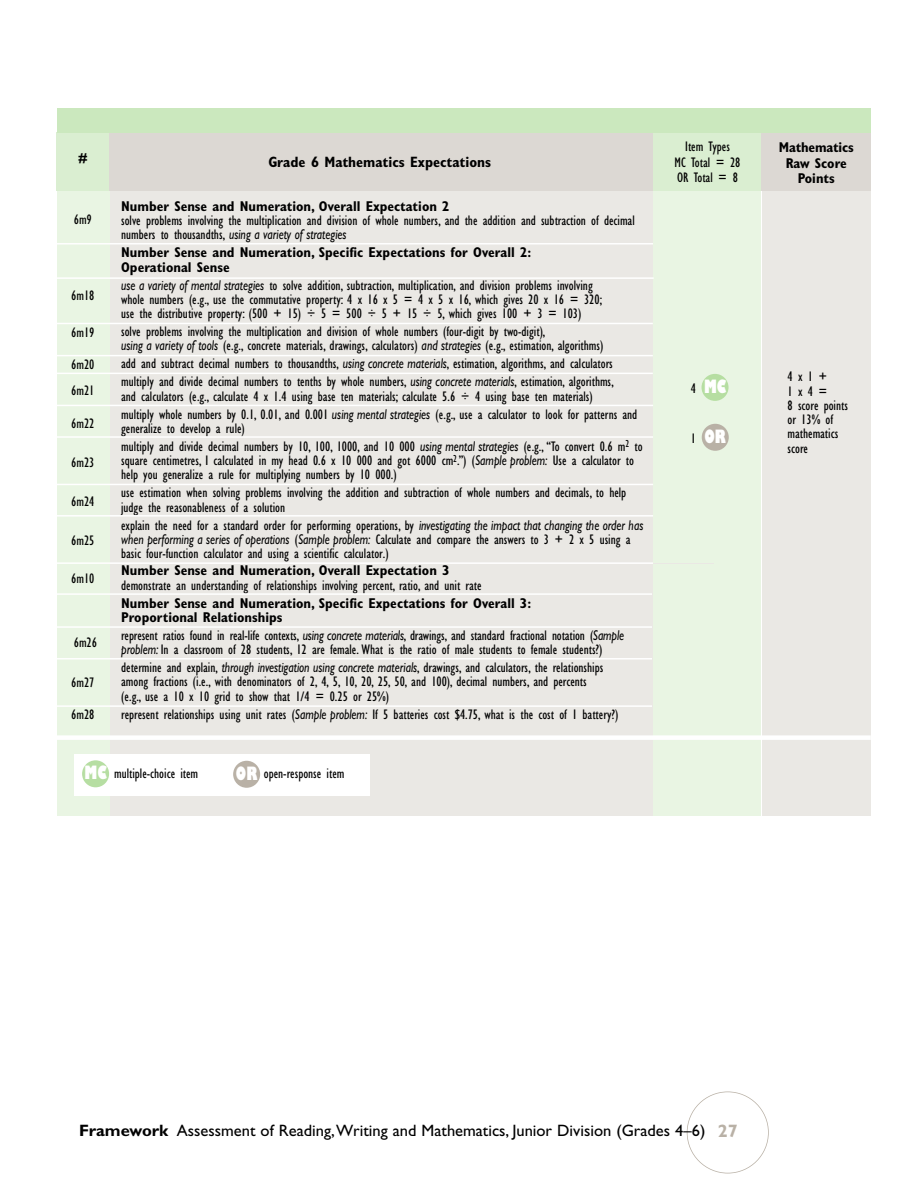
<style>
.page{position:relative;width:918px;height:1188px;background:#fff}
.page>*{position:absolute;margin:0;border:0;box-sizing:border-box;transform-origin:0 0}
.t1{font:800 condensed 18px "Gill Sans";color:#fff}
.t2{font:16.5px "Gill Sans";color:#000}
.t3{font:700 condensed 15px "Gill Sans";color:#000}
.t4{font:condensed 14.25px/14.2px "Gill Sans";color:#000}
.t5{font:700 condensed 14.25px/14.2px "Gill Sans";color:#000}
.s1{font-style:italic;font-stretch:normal}
.s2{font-weight:800;font-size:18px;color:#fff}
.s3{font-weight:700}
.s4{font-weight:700;font-size:18px;color:#b9b1a6}
</style>
<div class="page">
<div style="left:99px;top:489px;width:615px;height:327px;background:#eae8e4"></div>
<div style="left:57px;top:490px;width:52px;height:326px;background:#e9f5e3"></div>
<div style="left:653px;top:487px;width:108px;height:329px;background:#e9f5e3"></div>
<div style="left:762px;top:490px;width:109px;height:326px;background:#eae8e4"></div>
<div style="left:74px;top:754px;width:295px;height:41px;background:#fff"></div>
<div style="left:82px;top:760px;width:27px;height:27px;background:#b6dea2;border-radius:50%"></div>
<div style="left:233px;top:761px;width:27px;height:27px;background:#b9b1a6;border-radius:50%"></div>
<div style="left:23px;top:735px;width:848px;height:5px;background:#fff"></div>
<hr style="left:22px;top:593px;width:630px;height:2px;background:#fff">
<hr style="left:22px;top:626px;width:630px;height:2px;background:#fff">
<hr style="left:22px;top:658px;width:630px;height:2px;background:#fff">
<hr style="left:22px;top:705px;width:630px;height:2px;background:#fff">
<div style="left:687px;top:1091px;width:82px;height:82px;border:2px solid #b9b1a6;border-radius:50%"></div>
<div style="left:99px;top:130px;width:615px;height:433px;background:#eae8e4"></div>
<div style="left:57px;top:131px;width:52px;height:432px;background:#e9f5e3"></div>
<div style="left:653px;top:127px;width:108px;height:436px;background:#e9f5e3"></div>
<div style="left:762px;top:131px;width:109px;height:432px;background:#eae8e4"></div>
<div style="left:653px;top:132px;width:108px;height:59px;background:#daeed1"></div>
<div style="left:761px;top:132px;width:110px;height:59px;background:#dcd8d3"></div>
<div style="left:108px;top:132px;width:545px;height:59px;background:#dcd8d3"></div>
<div style="left:57px;top:132px;width:52px;height:59px;background:#daeed1"></div>
<div style="left:57px;top:108px;width:814px;height:24px;background:#cbe8be"></div>
<hr style="left:23px;top:355px;width:630px;height:1px;background:#fff">
<hr style="left:23px;top:323px;width:630px;height:1px;background:#fff">
<hr style="left:23px;top:373px;width:630px;height:1px;background:#fff">
<div style="left:702px;top:374px;width:27px;height:27px;background:#b6dea2;border-radius:50%"></div>
<div style="left:702px;top:424px;width:27px;height:27px;background:#b9b1a6;border-radius:50%"></div>
<hr style="left:23px;top:405px;width:630px;height:1px;background:#fff">
<hr style="left:23px;top:436px;width:630px;height:2px;background:#fff">
<hr style="left:23px;top:484px;width:630px;height:1px;background:#fff">
<hr style="left:23px;top:515px;width:630px;height:2px;background:#fff">
<hr style="left:23px;top:277px;width:631px;height:2px;background:#fff">
<hr style="left:23px;top:243px;width:630px;height:2px;background:#fff">
<hr style="left:23px;top:562px;width:630px;height:2px;background:#fff">
<p class="t5" style="left:78px;top:153px;width:11px">#</p>
<p class="t4" style="left:74px;top:214px;width:19px">6m9</p>
<p class="t4" style="left:71px;top:289px;width:25px">6m18</p>
<p class="t4" style="left:71px;top:327px;width:25px">6m19</p>
<p class="t4" style="left:71px;top:353px;width:25px;line-height:25.7px">6m20<br>6m21</p>
<p class="t4" style="left:71px;top:417px;width:25px">6m22</p>
<p class="t4" style="left:71px;top:457px;width:25px">6m23</p>
<p class="t4" style="left:71px;top:496px;width:25px">6m24</p>
<p class="t4" style="left:71px;top:535px;width:25px">6m25</p>
<p class="t4" style="left:71px;top:573px;width:25px">6m10</p>
<p class="t4" style="left:74px;top:636px;width:25px">6m26</p>
<p class="t4" style="left:71px;top:677px;width:25px">6m27</p>
<p class="t4" style="left:71px;top:708px;width:25px">6m28</p>
<p class="t3" style="left:268px;top:156px;width:224px">Grade 6 Mathematics Expectations</p>
<p class="t5" style="left:121px;top:200px;width:330px">Number Sense and Numeration, Overall Expectation 2</p>
<p class="t4" style="left:121px;top:214px;width:515px">solve problems involving the multiplication and division of whole numbers, and the addition and subtraction of decimal numbers to thousandths, <span class="s1">using a variety of strategies</span></p>
<p class="t5" style="left:121px;top:247px;width:412px">Number Sense and Numeration, Specific Expectations for Overall 2:<br>Operational Sense</p>
<p class="t4" style="left:121px;top:279px;width:483px"><span class="s1">use a variety of mental strategies</span> to solve addition, subtraction, multiplication, and division problems involving whole numbers (e.g., use the commutative property: 4 x 16 x 5 = 4 x 5 x 16, which gives 20 x 16 = 320; use the distributive property: (500 + 15) ÷ 5 = 500 ÷ 5 + 15 ÷ 5, which gives 100 + 3 = 103)</p>
<p class="t4" style="left:121px;top:326px;width:484px">solve problems involving the multiplication and division of whole numbers (four-digit by two-digit),<br><span class="s1">using a variety of tools</span> (e.g., concrete materials, drawings, calculators) <span class="s1">and strategies</span> (e.g., estimation, algorithms)</p>
<p class="t4" style="left:121px;top:356px;width:494px;line-height:18px">add and subtract decimal numbers to thousandths, <span class="s1">using concrete materials</span>, estimation, algorithms, and calculators multiply and divide decimal numbers to tenths by whole numbers, <span class="s1">using concrete materials</span>, estimation, algorithms,</p>
<p class="t4" style="left:121px;top:388px;width:518px;line-height:18px">and calculators (e.g., calculate 4 x 1.4 using base ten materials; calculate 5.6 ÷ 4 using base ten materials)<br>multiply whole numbers by 0.1, 0.01, and 0.001 <span class="s1">using mental strategies</span> (e.g., use a calculator to look for patterns and</p>
<p class="t4" style="left:121px;top:421px;width:523px;line-height:18px">generalize to develop a rule)<br>multiply and divide decimal numbers by 10, 100, 1000, and 10 000 <span class="s1">using mental strategies</span> (e.g., “To convert 0.6 m<sup>2</sup> to</p>
<p class="t4" style="left:121px;top:455px;width:514px">square centimetres, I calculated in my head 0.6 x 10 000 and got 6000 cm<sup>2</sup>.”) (<span class="s1">Sample problem:</span> Use a calculator to help you generalize a rule for multiplying numbers by 10 000.)</p>
<p class="t4" style="left:121px;top:487px;width:507px">use estimation when solving problems involving the addition and subtraction of whole numbers and decimals, to help judge the reasonableness of a solution</p>
<p class="t4" style="left:121px;top:519px;width:524px">explain the need for a standard order for performing operations, by <span class="s1">investigating the impact that changing the order has when performing a series of operations</span> (<span class="s1">Sample problem:</span> Calculate and compare the answers to 3 + 2 x 5 using a basic four-function calculator and using a scientific calculator.)</p>
<p class="t5" style="left:121px;top:565px;width:330px">Number Sense and Numeration, Overall Expectation 3</p>
<p class="t4" style="left:121px;top:579px;width:362px">demonstrate an understanding of relationships involving percent, ratio, and unit rate</p>
<p class="t5" style="left:121px;top:597px;width:412px">Number Sense and Numeration, Specific Expectations for Overall 3:<br>Proportional Relationships</p>
<p class="t4" style="left:121px;top:629px;width:504px">represent ratios found in real-life contexts, <span class="s1">using concrete materials</span>, drawings, and standard fractional notation (<span class="s1">Sample problem:</span> In a classroom of 28 students, 12 are female. What is the ratio of male students to female students?)</p>
<p class="t4" style="left:121px;top:662px;width:484px">determine and explain, <span class="s1">through investigation using concrete materials</span>, drawings, and calculators, the relationships among fractions (i.e., with denominators of 2, 4, 5, 10, 20, 25, 50, and 100), decimal numbers, and percents (e.g., use a 10 x 10 grid to show that 1/4 = 0.25 or 25%)</p>
<p class="t4" style="left:121px;top:708px;width:499px">represent relationships using unit rates (<span class="s1">Sample problem:</span> If 5 batteries cost $4.75, what is the cost of 1 battery?)</p>
<p class="t4" style="left:85px;top:767px;width:115px"><span class="s2">MC</span> multiple-choice item</p>
<p class="t4" style="left:236px;top:767px;width:110px"><span class="s2">OR</span> open-response item</p>
<p class="t4" style="left:675px;top:140px;width:67px;line-height:15.8px;text-align:center">Item Types<br>MC Total = 28<br>OR Total = 8</p>
<p class="t5" style="left:779px;top:140px;width:76px;line-height:15.8px;text-align:center">Mathematics<br>Raw Score<br>Points</p>
<p class="t4" style="left:691px;top:382px;width:7px">4</p>
<p class="t4" style="left:691px;top:432px;width:7px">1</p>
<p class="t1" style="left:704px;top:379px;width:24px">MC</p>
<p class="t1" style="left:705px;top:429px;width:23px">OR</p>
<p class="t4" style="left:788px;top:371px;width:62px">4x1+<br>1x4=<br>8 score points or 13% of mathematics score</p>
<p class="t2" style="left:79px;top:1124px;width:660px"><span class="s3">Framework</span> Assessment of Reading,Writing and Mathematics, Junior Division (Grades 4–6) <span class="s4">27</span></p>
</div>
